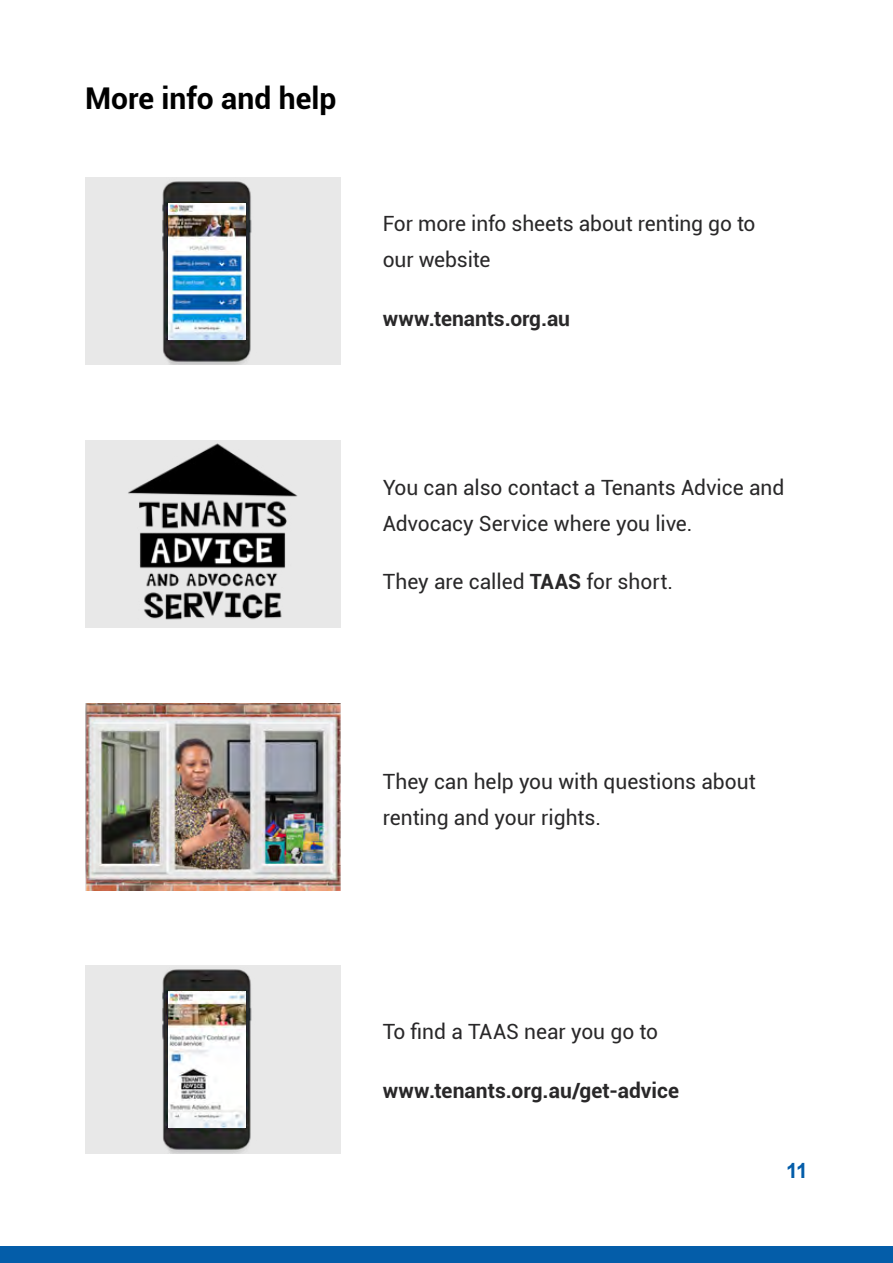
<style>
.page{position:relative;width:893px;height:1263px;background:#fff}
.page>*{position:absolute;margin:0;border:0;box-sizing:border-box;transform-origin:0 0}
.t1{font:700 30px "Roboto";color:#000}
.t2{font:21px/36px "Roboto";letter-spacing:-.005em;color:#292829}
.t3{font:700 21px "Roboto";color:#292829}
.t4{font:700 21px "Arial";color:#045da9}
.s1{font-weight:700}
</style>
<div class="page">
<div style="left:0;top:1246px;width:893px;height:17px;background:#045da9"></div>
<img style="left:85px;top:704px;width:255px;height:187px">
<div style="left:85px;top:441px;width:255px;height:187px;background:#e8e8e8"></div>
<img style="left:128px;top:443px;width:170px;height:177px">
<div style="left:85px;top:178px;width:255px;height:187px;background:#e8e8e8"></div>
<img style="left:162px;top:181px;width:90px;height:184px">
<img style="left:168px;top:203px;width:77px;height:136px">
<div style="left:85px;top:966px;width:255px;height:187px;background:#e8e8e8"></div>
<img style="left:162px;top:969px;width:90px;height:184px">
<img style="left:168px;top:991px;width:77px;height:136px">
<h1 class="t1" style="left:85px;top:77px;width:253px">More info and help</h1>
<p class="t2" style="left:383px;top:205px;width:374px">For more info sheets about renting go to our website</p>
<p class="t3" style="left:383px;top:303px;width:189px">www.tenants.org.au</p>
<p class="t2" style="left:383px;top:469px;width:403px">You can also contact a Tenants Advice and<br>Advocacy Service where you live.</p>
<p class="t2" style="left:383px;top:563px;width:292px">They are called <span class="s1">TAAS</span> for short.</p>
<p class="t2" style="left:383px;top:763px;width:375px">They can help you with questions about renting and your rights.</p>
<p class="t2" style="left:383px;top:1013px;width:277px">To find a TAAS near you go to</p>
<p class="t3" style="left:383px;top:1075px;width:298px">www.tenants.org.au/get-advice</p>
<p class="t4" style="left:786px;top:1157px;width:23px">11</p>
</div>
